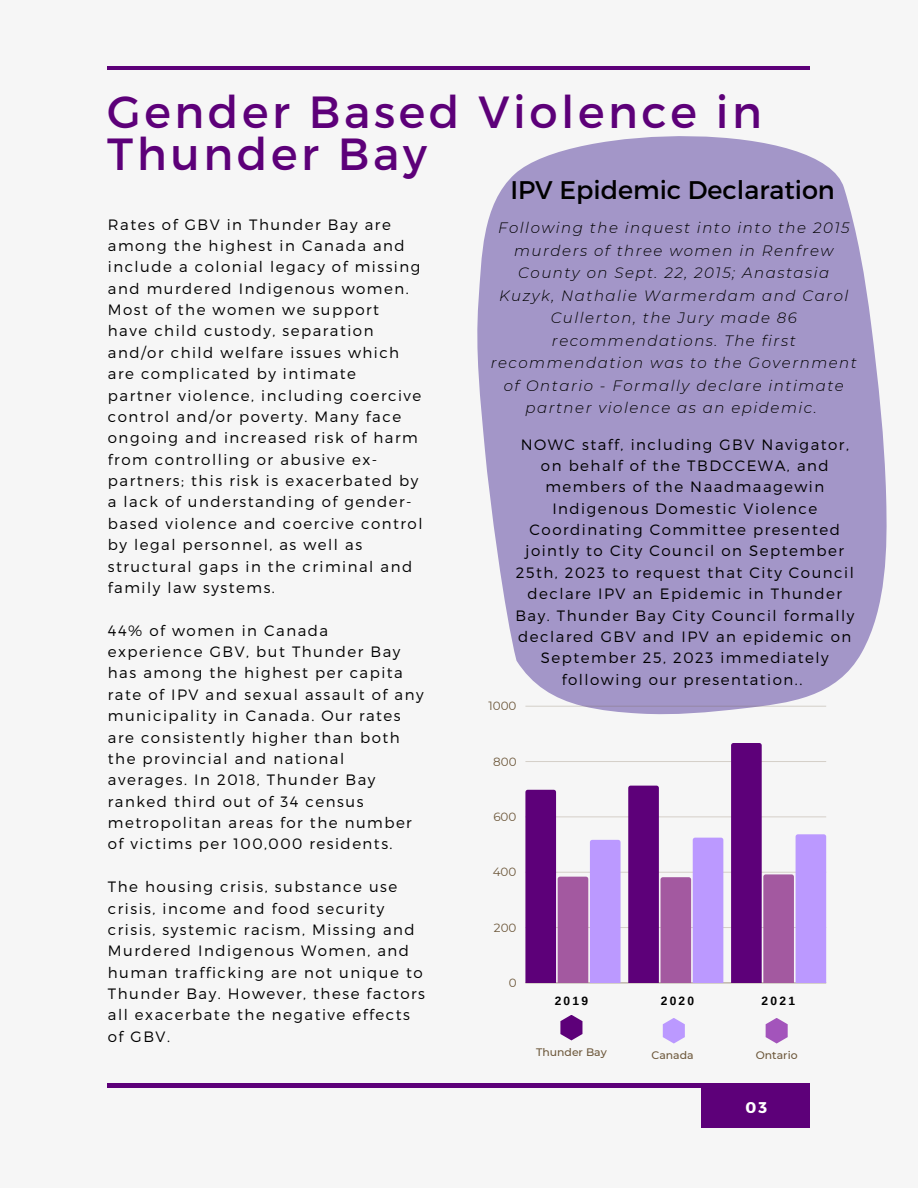
<style>
.page{position:relative;width:918px;height:1188px;background:#f6f6f6}
.page>*{position:absolute;margin:0;border:0;box-sizing:border-box;transform-origin:0 0}
.t1{font:45px/41.7px "Montserrat";letter-spacing:.08em;color:#5d0079}
.t2{font:25.5px "Montserrat";color:#000}
.t3{font:700 15.6px "Montserrat";color:#fff}
.t4{font:300 15px/21.3px "Montserrat";letter-spacing:.1em;color:#000}
.t5{font:italic 300 15px/22.5px "Montserrat";letter-spacing:.1em;color:#000;text-align:center}
.t6{font:12px "Montserrat";color:#6d583b}
.t7{font:700 12px "Arimo";letter-spacing:.19em;color:#000}
.t8{font:500 10.8px "Montserrat";color:#6d583b}
</style>
<div class="page">
<hr style="left:107px;top:67px;width:703px;height:3px;background:#5d0079">
<div style="left:701px;top:1084px;width:108px;height:44px;background:#5d0079"></div>
<hr style="left:107px;top:1084px;width:703px;height:3px;background:#5d0079">
<svg style="left:477px;top:137px;width:409px;height:578px;background:#aca0cd"></svg>
<hr style="left:525px;top:983px;width:301px;height:1px;background:#d5d0c9">
<hr style="left:525px;top:927px;width:301px;height:1px;background:#6d583b;opacity:.25">
<hr style="left:525px;top:872px;width:301px;height:1px;background:#6d583b;opacity:.25">
<hr style="left:525px;top:817px;width:301px;height:1px;background:#e9e7e4">
<hr style="left:525px;top:761px;width:301px;height:1px;background:#d5d0c9">
<hr style="left:525px;top:706px;width:301px;height:1px;background:#6d583b;opacity:.25">
<svg style="left:525px;top:790px;width:96px;height:193px"></svg>
<svg style="left:628px;top:786px;width:95px;height:197px"></svg>
<svg style="left:731px;top:743px;width:95px;height:240px"></svg>
<svg style="left:766px;top:1018px;width:22px;height:26px"></svg>
<svg style="left:560px;top:1015px;width:22px;height:25px"></svg>
<svg style="left:663px;top:1018px;width:22px;height:26px"></svg>
<p class="t1" style="left:107px;top:89px;width:656px">Gender Based Violence in<br>Thunder Bay</p>
<h1 class="t4" style="left:108px;top:213px;width:316px">Rates of GBV in Thunder Bay are among the highest in Canada and include a colonial legacy of missing and murdered Indigenous women.<br>Most of the women we support<br>have child custody, separation and/or child welfare issues which are complicated by intimate partner violence, including coercive control and/or poverty. Many face ongoing and increased risk of harm from controlling or abusive ex&shy;partners; this risk is exacerbated by a lack of understanding of gender&shy;based violence and coercive control by legal personnel, as well as structural gaps in the criminal and family law systems.</h1>
<h3 class="t4" style="left:108px;top:619px;width:317px">44% of women in Canada experience GBV, but Thunder Bay has among the highest per capita rate of IPV and sexual assault of any municipality in Canada. Our rates are consistently higher than both the provincial and national averages. In 2018, Thunder Bay ranked third out of 34 census metropolitan areas for the number of victims per 100,000 residents.</h3>
<h3 class="t4" style="left:108px;top:875px;width:319px">The housing crisis, substance use crisis, income and food security crisis, systemic racism, Missing and<br>Murdered Indigenous Women, and human trafficking are not unique to<br>Thunder Bay. However, these factors all exacerbate the negative effects of GBV.</h3>
<h2 class="t2" style="left:510px;top:174px;width:326px">IPV Epidemic Declaration</h2>
<h3 class="t5" style="left:491px;top:216px;width:368px">Following the inquest into into the 2015 murders of three women in Renfrew County on Sept. 22, 2015; Anastasia Kuzyk, Nathalie Warmerdam and Carol Cullerton, the Jury made 86 recommendations. The first recommendation was to the Government of Ontario - Formally declare intimate partner violence as an epidemic.</h3>
<h3 class="t4" style="left:515px;top:433px;width:340px;text-align:center">NOWC staff, including GBV Navigator, on behalf of the TBDCCEWA, and members of the Naadmaagewin Indigenous Domestic Violence Coordinating Committee presented jointly to City Council on September 25th, 2023 to request that City Council declare IPV an Epidemic in Thunder Bay. Thunder Bay City Council formally declared GBV and IPV an epidemic on September 25, 2023 immediately following our presentation..</h3>
<p class="t6" style="left:489px;top:699px;width:30px">1000</p>
<p class="t6" style="left:493px;top:754px;width:25px">800</p>
<p class="t6" style="left:493px;top:809px;width:25px">600</p>
<p class="t6" style="left:493px;top:865px;width:25px">400</p>
<p class="t6" style="left:494px;top:920px;width:24px">200</p>
<p class="t6" style="left:509px;top:975px;width:9px">0</p>
<p class="t7" style="left:555px;top:994px;width:35px">2019</p>
<p class="t7" style="left:661px;top:994px;width:35px">2020</p>
<p class="t7" style="left:762px;top:994px;width:35px">2021</p>
<h4 class="t8" style="left:536px;top:1046px;width:72px">Thunder Bay</h4>
<h4 class="t8" style="left:652px;top:1049px;width:44px">Canada</h4>
<h4 class="t8" style="left:756px;top:1049px;width:43px">Ontario</h4>
<h3 class="t3" style="left:745px;top:1097px;width:23px">03</h3>
</div>
